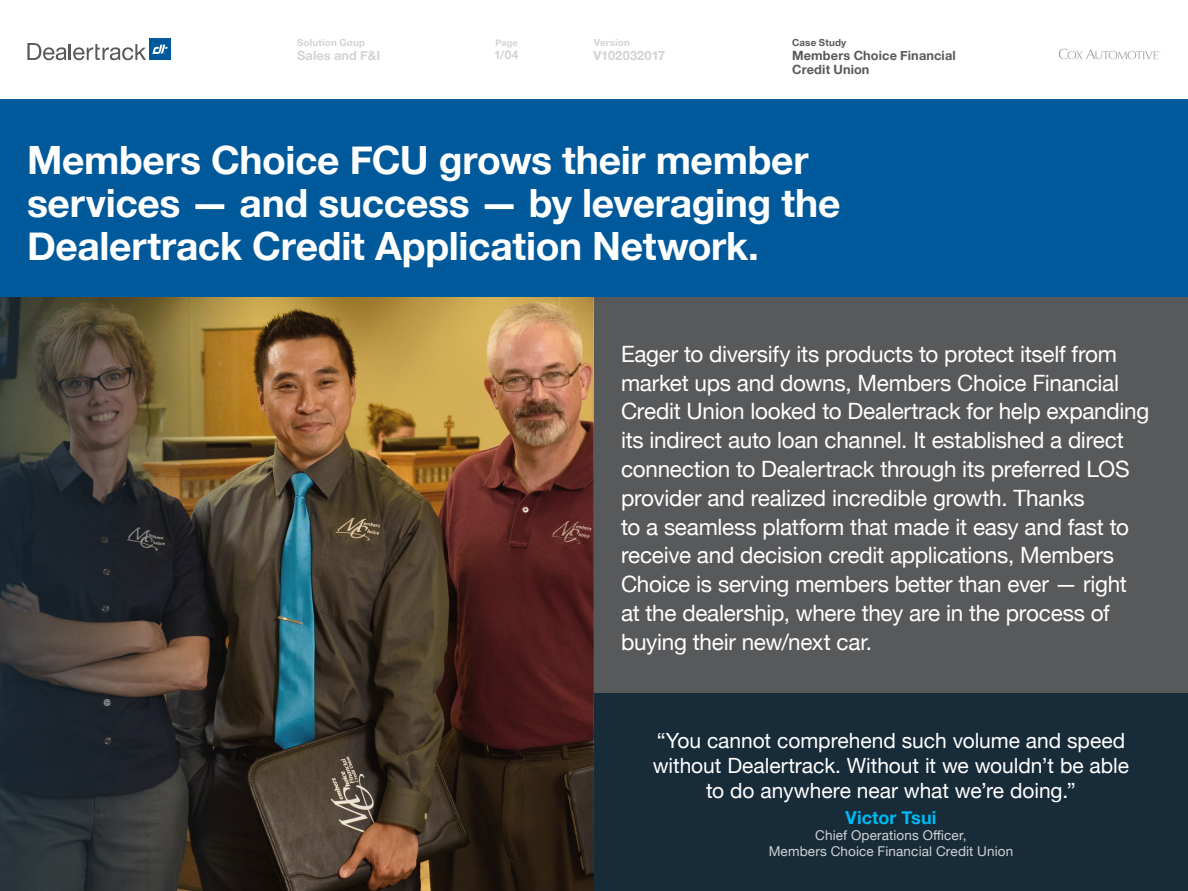
<style>
.page{position:relative;width:1188px;height:891px;background:#fff}
.page>*{position:absolute;margin:0;border:0;box-sizing:border-box;transform-origin:0 0}
.t1{font:700 39px/43.3px "Helvetica Neue";letter-spacing:-.01em;color:#fff}
.t2{font:22.5px/28.8px "Helvetica Neue";letter-spacing:-.015em;color:#fff}
.t3{font:21px/25.2px "Helvetica Neue";letter-spacing:-.005em;color:#fff;text-align:center}
.t4{font:700 18px "Helvetica Neue";letter-spacing:.005em;color:#00b9f1}
.t5{font:13.5px/16.2px "Helvetica Neue";letter-spacing:.01em;color:#d1d3d4;text-align:center}
.t6{font:700 12.75px/14.2px "Helvetica Neue";letter-spacing:.01em;color:#58595b}
.t7{font:700 12.75px "Helvetica Neue";letter-spacing:.01em;color:#d1d3d4}
.t8{font:700 12px "Helvetica Neue";color:#d1d3d4}
.t9{font:700 9.75px "Helvetica Neue";letter-spacing:.02em;color:#d1d3d4}
.t10{font:700 9.75px "Helvetica Neue";letter-spacing:.02em;color:#58595b}
.t11{font:700 9px "Helvetica Neue";color:#d1d3d4}
</style>
<div class="page">
<div style="left:0;top:99px;width:1188px;height:198px;background:#00599a"></div>
<div style="left:594px;top:297px;width:594px;height:396px;background:#58595b"></div>
<img style="left:400px;top:297px;width:194px;height:594px">
<img style="left:0;top:297px;width:400px;height:594px">
<svg style="left:27px;top:43px;width:119px;height:17px"></svg>
<div style="left:149px;top:39px;width:22px;height:21px;background:#00599a"></div>
<svg style="left:152px;top:45px;width:16px;height:9px"></svg>
<div style="left:594px;top:693px;width:594px;height:198px;background:#172b38"></div>
<svg style="left:1059px;top:49px;width:101px;height:10px"></svg>
<p class="t9" style="left:297px;top:35px;width:69px">Solution Goup</p>
<p class="t7" style="left:297px;top:45px;width:85px">Sales and F&amp;I</p>
<p class="t11" style="left:495px;top:36px;width:24px">Page</p>
<p class="t8" style="left:494px;top:46px;width:26px">1/04</p>
<p class="t9" style="left:594px;top:35px;width:37px">Version</p>
<p class="t7" style="left:593px;top:45px;width:73px">V102032017</p>
<p class="t10" style="left:792px;top:35px;width:56px">Case Study</p>
<p class="t6" style="left:792px;top:49px;width:165px">Members Choice Financial<br>Credit Union</p>
<h1 class="t1" style="left:27px;top:139px;width:815px">Members Choice FCU grows their member services — and success — by leveraging the<br>Dealertrack Credit Application Network.</h1>
<p class="t2" style="left:621px;top:341px;width:530px">Eager to diversify its products to protect itself from market ups and downs, Members Choice Financial Credit Union looked to Dealertrack for help expanding its indirect auto loan channel. It established a direct connection to Dealertrack through its preferred LOS provider and realized incredible growth. Thanks<br>to a seamless platform that made it easy and fast to receive and decision credit applications, Members Choice is serving members better than ever — right at the dealership, where they are in the process of buying their new/next car.</p>
<p class="t3" style="left:653px;top:729px;width:478px">“You cannot comprehend such volume and speed without Dealertrack. Without it we wouldn’t be able to do anywhere near what we’re doing.”</p>
<p class="t4" style="left:845px;top:803px;width:93px">Victor Tsui</p>
<p class="t5" style="left:769px;top:828px;width:246px">Chief Operations Officer,<br>Members Choice Financial Credit Union</p>
</div>
